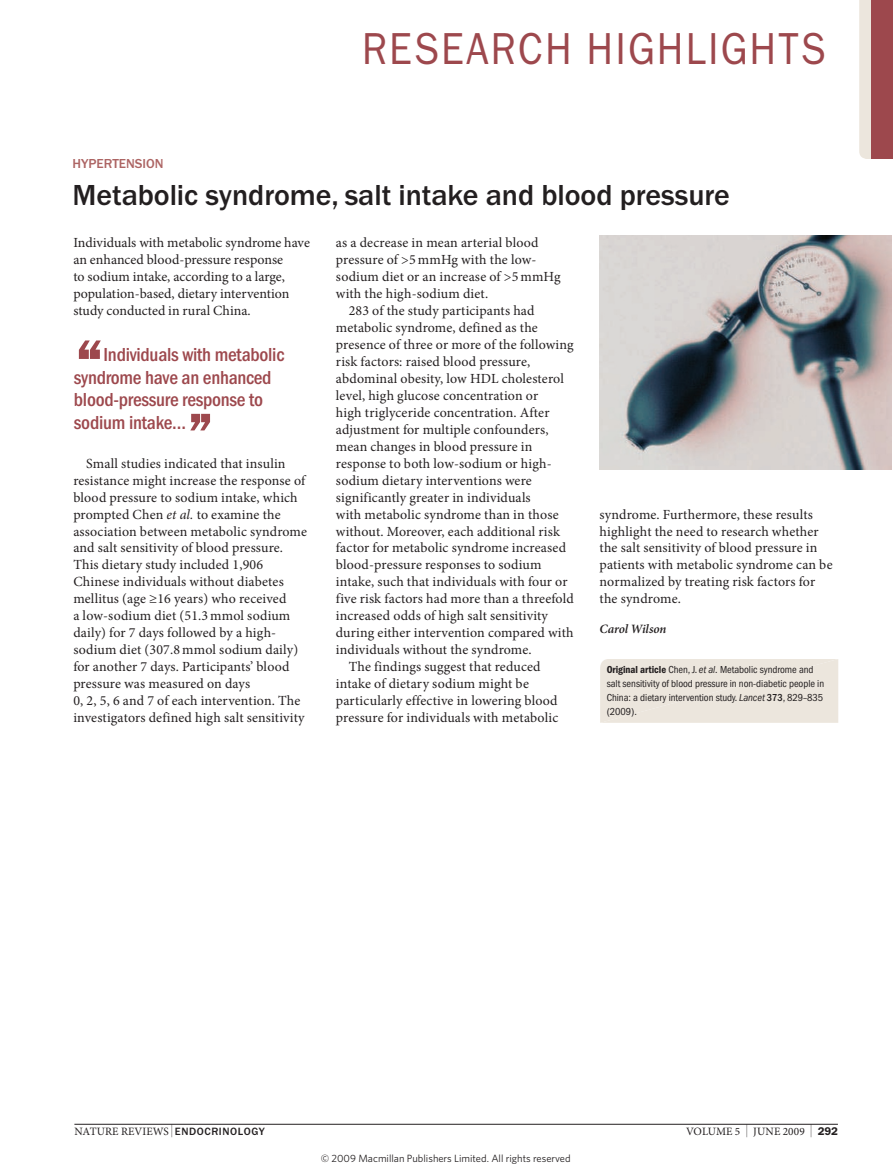
<style>
.page{position:relative;width:893px;height:1174px;background:#fff}
.page>*{position:absolute;margin:0;border:0;box-sizing:border-box;transform-origin:0 0}
.t1{font:500 condensed 75px "ITC Franklin Gothic Std";color:#9d484d;scale:1.25 1}
.t2{font:500 condensed 67.5px "ITC Franklin Gothic Std";color:#9d484d;scale:1.25 1}
.t3{font:45px "ITC Franklin Gothic Std";letter-spacing:.05em;color:#9d484d;scale:.9 1}
.t4{font:500 30px "ITC Franklin Gothic Std";letter-spacing:-.005em;color:#231f20}
.t5{font:500 condensed 19.5px/22.5px "ITC Franklin Gothic Std";letter-spacing:-.015em;color:#9d484d}
.t6{font:13.95px/17px "Minion Pro";letter-spacing:.01em;color:#231f20}
.t7{font:500 13.5px "ITC Franklin Gothic Std";letter-spacing:-.005em;color:#ad6564}
.t8{font:italic 600 12.75px "Minion Pro";letter-spacing:-.01em;color:#231f20}
.t9{font:11.25px "Minion Pro";letter-spacing:.01em;color:#231f20}
.t10{font:condensed 10.5px/14.2px "ITC Franklin Gothic Std";letter-spacing:-.005em;color:#231f20}
.t11{font:10.5px "Whitney";color:#231f20}
.s1{font-style:italic}
.s2{font-family:"ITC Franklin Gothic Std Dm Cd";font-stretch:normal}
.s3{font-weight:500}
.s4{font-size:12.9px}
.s5{font-family:"ITC Franklin Gothic Std";font-weight:500;font-size:10.95px}
.s6{font-family:"ITC Franklin Gothic Std";font-weight:600}
</style>
<div class="page">
<hr style="left:74px;top:1124px;width:764px;height:1px;background:#231f20">
<svg style="left:859px;top:0;width:13px;height:159px;background:#e6dad2"></svg>
<div style="left:872px;top:0;width:21px;height:159px;background:#9d484d"></div>
<div style="left:600px;top:659px;width:238px;height:64px;background:#ece6dd"></div>
<img style="left:599px;top:235px;width:292px;height:234px">
<h3 class="t3" style="left:362px;top:23px;width:517px">RESEARCH HIGHLIGHTS</h3>
<p class="t7" style="left:73px;top:156px;width:92px">hypertension</p>
<h3 class="t4" style="left:73px;top:178px;width:659px">Metabolic syndrome, salt intake and blood pressure</h3>
<p class="t6" style="left:336px;top:234px;width:204px">as a decrease in mean arterial blood</p>
<p class="t6" style="left:336px;top:251px;width:202px">pressure of &gt;5 mmHg with the low-</p>
<p class="t6" style="left:336px;top:268px;width:226px">sodium diet or an increase of &gt;5 mmHg</p>
<p class="t6" style="left:336px;top:285px;width:154px">with the high-sodium diet.</p>
<p class="t6" style="left:349px;top:302px;width:187px">283 of the study participants had</p>
<p class="t6" style="left:336px;top:319px;width:203px">metabolic syndrome, defined as the</p>
<p class="t6" style="left:336px;top:336px;width:239px">presence of three or more of the following</p>
<p class="t6" style="left:336px;top:353px;width:196px">risk factors: raised blood pressure,</p>
<p class="t6" style="left:336px;top:370px;width:229px">abdominal obesity, low HDl cholesterol</p>
<p class="t6" style="left:336px;top:387px;width:204px">level, high glucose concentration or</p>
<p class="t6" style="left:336px;top:404px;width:215px">high triglyceride concentration. after</p>
<p class="t6" style="left:336px;top:421px;width:214px">adjustment for multiple confounders,</p>
<p class="t6" style="left:336px;top:438px;width:198px">mean changes in blood pressure in</p>
<p class="t6" style="left:336px;top:455px;width:217px">response to both low-sodium or high-</p>
<p class="t6" style="left:336px;top:472px;width:197px">sodium dietary interventions were</p>
<p class="t6" style="left:336px;top:489px;width:196px">significantly greater in individuals</p>
<p class="t6" style="left:336px;top:505px;width:224px">with metabolic syndrome than in those</p>
<p class="t6" style="left:336px;top:522px;width:226px">without. moreover, each additional risk</p>
<p class="t6" style="left:336px;top:539px;width:232px">factor for metabolic syndrome increased</p>
<p class="t6" style="left:336px;top:556px;width:207px">blood-pressure responses to sodium</p>
<p class="t6" style="left:336px;top:573px;width:233px">intake, such that individuals with four or</p>
<p class="t6" style="left:336px;top:590px;width:239px">five risk factors had more than a threefold</p>
<p class="t6" style="left:336px;top:607px;width:213px">increased odds of high salt sensitivity</p>
<p class="t6" style="left:336px;top:624px;width:239px">during either intervention compared with</p>
<p class="t6" style="left:336px;top:641px;width:197px">individuals without the syndrome.</p>
<p class="t6" style="left:349px;top:658px;width:193px">the findings suggest that reduced</p>
<p class="t6" style="left:336px;top:675px;width:194px">intake of dietary sodium might be</p>
<p class="t6" style="left:336px;top:692px;width:223px">particularly effective in lowering blood</p>
<p class="t6" style="left:336px;top:709px;width:224px">pressure for individuals with metabolic</p>
<p class="t6" style="left:73px;top:234px;width:238px">individuals with metabolic syndrome have an enhanced blood-pressure response<br>to sodium intake, according to a large, population-based, dietary intervention study conducted in rural China.</p>
<h1 class="t1" style="left:74px;top:324px;width:27px">‘‘</h1>
<h3 class="t5" style="left:74px;top:344px;width:212px;text-indent:30px">Individuals with metabolic syndrome have an enhanced blood-pressure response to sodium intake…</h3>
<h2 class="t2" style="left:186px;top:398px;width:24px">’’</h2>
<p class="t6" style="left:73px;top:455px;width:235px;text-indent:13px">small studies indicated that insulin resistance might increase the response of blood pressure to sodium intake, which prompted Chen <span class="s1">et al.</span> to examine the association between metabolic syndrome and salt sensitivity of blood pressure. this dietary study included 1,906<br>Chinese individuals without diabetes mellitus (age ≥16 years) who received<br>a low-sodium diet (51.3 mmol sodium daily) for 7 days followed by a high&shy;sodium diet (307.8 mmol sodium daily) for another 7 days. Participants’ blood pressure was measured on days<br>0, 2, 5, 6 and 7 of each intervention. the investigators defined high salt sensitivity</p>
<p class="t6" style="left:600px;top:505px;width:235px">syndrome. Furthermore, these results highlight the need to research whether the salt sensitivity of blood pressure in patients with metabolic syndrome can be normalized by treating risk factors for the syndrome.</p>
<p class="t8" style="left:600px;top:620px;width:68px">Carol Wilson</p>
<p class="t10" style="left:607px;top:662px;width:219px"><span class="s2">Original article</span> Chen, J. <span class="s1">et al.</span> Metabolic syndrome and salt sensitivity of blood pressure in non-diabetic people in China: a dietary intervention study. <span class="s1">Lancet</span> <span class="s3">373</span>, 829–835 (2009).</p>
<p class="t9" style="left:74px;top:1123px;width:192px">nature reviews <span class="s4">|</span> <span class="s5">endocrinology</span></p>
<p class="t9" style="left:686px;top:1123px;width:153px">volume 5 <span class="s4">|</span> June 2009 <span class="s4">|</span> <span class="s6">292</span></p>
<p class="t11" style="left:321px;top:1152px;width:251px">© 2009 Macmillan Publishers Limited. All rights reserved</p>
</div>
